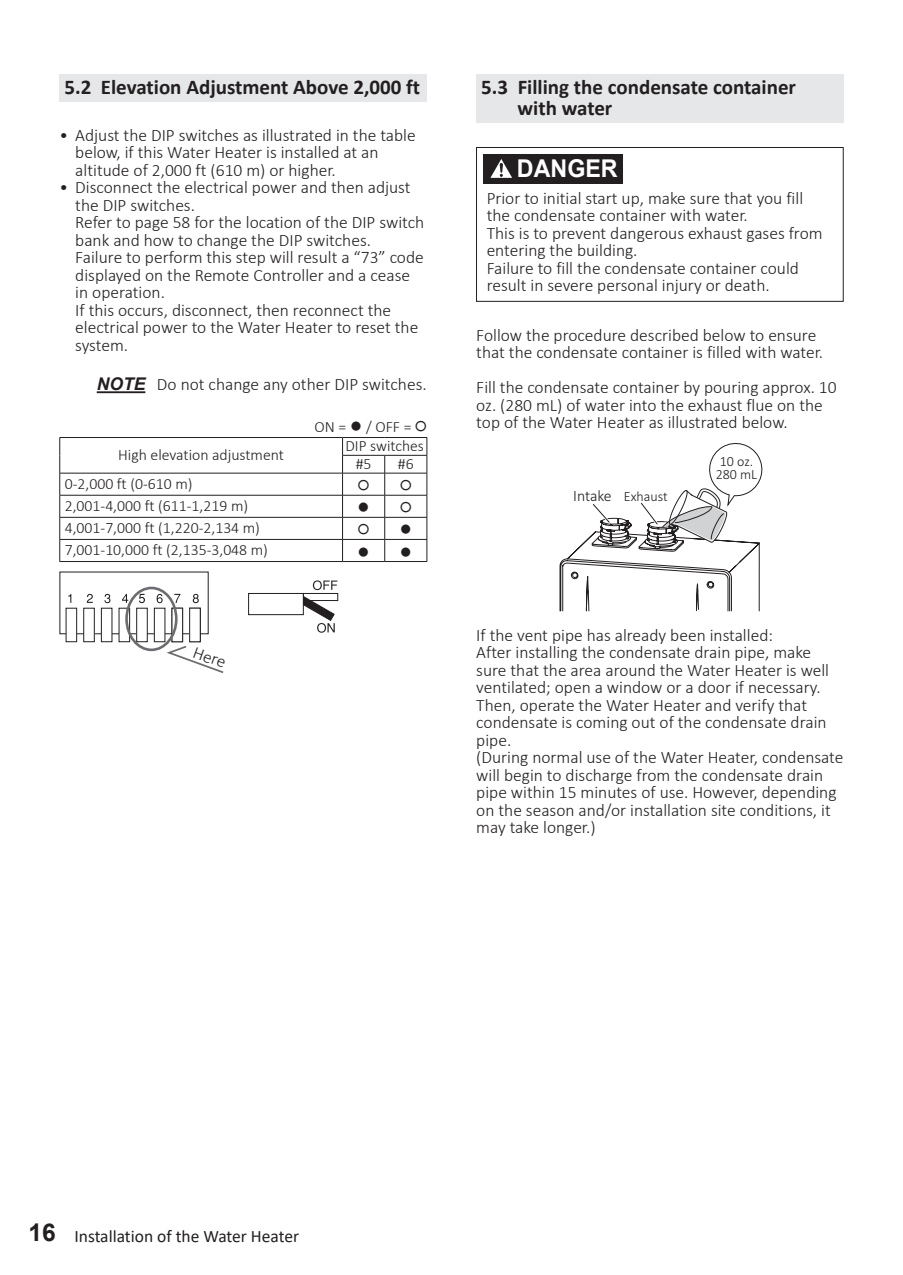
<style>
.page{position:relative;width:903px;height:1275px;background:#fff}
.page>*{position:absolute;margin:0;border:0;box-sizing:border-box;transform-origin:0 0}
.t1{font:700 24.5px "Arial";color:#fff;scale:.95 1}
.t2{font:700 24.5px "Arial";color:#231f20}
.Title_Calibri_Bold{font:700 21px/21px "Calibri";color:#231f20}
.Body_L_9pt{font:300 21px "Calibri";color:#231f20}
.Body_L{font:300 17.5px/17.5px "Calibri";color:#231f20}
.Body_L_tab{font:300 17.5px/17.5px "Calibri";color:#231f20}
.Body_R{font:17.5px "Calibri";color:#231f20}
.t3{font:italic 700 17.5px "Arial";color:#231f20}
.Body_L_9pt-2{font:300 15.75px "Calibri";color:#231f20}
.t4{font:300 14px/12.2px "Calibri";color:#231f20}
.s1{font-size:21px}
.s2{font-size:15.75px}
</style>
<div class="page">
<div style="left:476px;top:74px;width:367px;height:48px;background:#e6e7e9"></div>
<div style="left:60px;top:74px;width:367px;height:27px;background:#e6e7e9"></div>
<div style="left:476px;top:147px;width:367px;height:155px;border:1px solid #231f20"></div>
<div style="left:483px;top:154px;width:140px;height:29px;background:#231f20"></div>
<svg style="left:490px;top:159px;width:22px;height:19px"></svg>
<svg style="left:559px;top:443px;width:203px;height:168px"></svg>
<hr style="left:97px;top:391px;width:48px;height:2px;background:#231f20">
<div style="left:303px;top:593px;width:35px;height:8px;border:1px solid #231f20"></div>
<div style="left:248px;top:593px;width:56px;height:22px;border:1px solid #231f20"></div>
<svg style="left:294px;top:580px;width:43px;height:53px"></svg>
<div style="left:66px;top:608px;width:11px;height:34px;border:1px solid #231f20"></div>
<div style="left:83px;top:608px;width:12px;height:34px;border:1px solid #231f20"></div>
<div style="left:101px;top:608px;width:11px;height:34px;border:1px solid #231f20"></div>
<div style="left:119px;top:608px;width:11px;height:34px;border:1px solid #231f20"></div>
<div style="left:136px;top:608px;width:12px;height:34px;border:1px solid #231f20"></div>
<div style="left:154px;top:608px;width:11px;height:34px;border:1px solid #231f20"></div>
<div style="left:172px;top:608px;width:11px;height:34px;border:1px solid #231f20"></div>
<div style="left:189px;top:608px;width:12px;height:34px;border:1px solid #231f20"></div>
<svg style="left:68px;top:594px;width:3px;height:9px"></svg>
<svg style="left:87px;top:594px;width:112px;height:9px"></svg>
<div style="left:125px;top:587px;width:53px;height:64px;border:3px solid #6c6d70;border-radius:50%"></div>
<svg style="left:164px;top:644px;width:60px;height:29px"></svg>
<hr style="left:60px;top:437px;width:283px;height:1px;background:#231f20">
<hr style="left:343px;top:437px;width:42px;height:1px;background:#231f20">
<hr style="left:385px;top:437px;width:42px;height:1px;background:#231f20">
<hr style="left:342px;top:455px;width:43px;height:1px;background:#231f20">
<hr style="left:385px;top:455px;width:42px;height:1px;background:#231f20">
<hr style="left:60px;top:473px;width:283px;height:1px;background:#231f20">
<hr style="left:343px;top:473px;width:42px;height:1px;background:#231f20">
<hr style="left:385px;top:473px;width:42px;height:1px;background:#231f20">
<hr style="left:60px;top:495px;width:283px;height:1px;background:#231f20">
<hr style="left:343px;top:495px;width:42px;height:1px;background:#231f20">
<hr style="left:385px;top:495px;width:42px;height:1px;background:#231f20">
<hr style="left:60px;top:517px;width:283px;height:1px;background:#231f20">
<hr style="left:343px;top:517px;width:42px;height:1px;background:#231f20">
<hr style="left:385px;top:517px;width:42px;height:1px;background:#231f20">
<hr style="left:60px;top:539px;width:283px;height:1px;background:#231f20">
<svg style="left:59px;top:438px;width:1px;height:123px"></svg>
<hr style="left:343px;top:539px;width:42px;height:1px;background:#231f20">
<svg style="left:342px;top:438px;width:1px;height:123px"></svg>
<hr style="left:385px;top:539px;width:42px;height:1px;background:#231f20">
<svg style="left:384px;top:456px;width:1px;height:105px"></svg>
<svg style="left:427px;top:438px;width:1px;height:123px"></svg>
<hr style="left:60px;top:561px;width:283px;height:1px;background:#231f20">
<hr style="left:343px;top:561px;width:42px;height:1px;background:#231f20">
<hr style="left:385px;top:561px;width:42px;height:1px;background:#231f20">
<p class="Title_Calibri_Bold" style="left:64px;top:76px;width:357px">5.2 Elevation Adjustment Above 2,000 ft</p>
<p class="Body_L_tab" style="left:75px;top:126px;width:342px;text-indent:-16px">• Adjust the DIP switches as illustrated in the table below, if this Water Heater is installed at an altitude of 2,000 ft (610 m) or higher.</p>
<p class="Body_L_tab" style="left:75px;top:178px;width:337px;text-indent:-16px">• Disconnect the electrical power and then adjust the DIP switches.</p>
<p class="Body_L_tab" style="left:75px;top:213px;width:350px">Refer to page 58 for the location of the DIP switch bank and how to change the DIP switches.</p>
<p class="Body_L_tab" style="left:75px;top:248px;width:350px">Failure to perform this step will result a “73” code displayed on the Remote Controller and a cease in operation.</p>
<p class="Body_L_tab" style="left:75px;top:301px;width:345px">If this occurs, disconnect, then reconnect the electrical power to the Water Heater to reset the system.</p>
<p class="t3" style="left:97px;top:373px;width:50px">NOTE</p>
<p class="Body_L" style="left:157px;top:375px;width:271px">Do not change any other DIP switches.</p>
<p class="Body_L_9pt-2" style="left:118px;top:445px;width:167px">High elevation adjustment</p>
<p class="Body_L_9pt-2" style="left:314px;top:417px;width:114px">ON = <span class="s1">●</span> / OFF = <span class="s1">○</span></p>
<p class="Body_L_9pt-2" style="left:345px;top:436px;width:80px">DIP switches</p>
<p class="Body_L_9pt-2" style="left:356px;top:454px;width:17px">#5</p>
<p class="Body_L_9pt-2" style="left:398px;top:454px;width:17px">#6</p>
<p class="Body_L_9pt-2" style="left:65px;top:474px;width:129px">0-2,000 ft (0-610 m)</p>
<p class="Body_L_9pt" style="left:358px;top:471px;width:13px">○</p>
<p class="Body_L_9pt" style="left:400px;top:471px;width:13px">○</p>
<p class="Body_L_9pt-2" style="left:65px;top:496px;width:185px">2,001-4,000 ft (611-1,219 m)</p>
<p class="Body_L_9pt" style="left:357px;top:493px;width:14px">●</p>
<p class="Body_L_9pt" style="left:400px;top:493px;width:13px">○</p>
<p class="Body_L_9pt-2" style="left:65px;top:518px;width:197px">4,001-7,000 ft (1,220-2,134 m)</p>
<p class="Body_L_9pt" style="left:358px;top:515px;width:13px">○</p>
<p class="Body_L_9pt" style="left:399px;top:515px;width:14px">●</p>
<p class="Body_L_9pt-2" style="left:65px;top:540px;width:205px">7,001-10,000 ft (2,135-3,048 m)</p>
<p class="Body_L_9pt" style="left:357px;top:538px;width:14px">●</p>
<p class="Body_L_9pt" style="left:399px;top:538px;width:14px">●</p>
<p class="Body_L" style="left:197px;top:643px;width:35px;rotate:20deg">Here</p>
<p class="Title_Calibri_Bold" style="left:518px;top:76px;width:280px;text-indent:-36px">5.3 Filling the condensate container with water</p>
<p class="t1" style="left:517px;top:152px;width:108px">DANGER</p>
<p class="Body_L" style="left:487px;top:189px;width:318px">Prior to initial start up, make sure that you fill the condensate container with water.</p>
<p class="Body_L" style="left:487px;top:224px;width:337px">This is to prevent dangerous exhaust gases from entering the building.</p>
<p class="Body_L" style="left:487px;top:259px;width:314px">Failure to fill the condensate container could result in severe personal injury or death.</p>
<p class="Body_L" style="left:476px;top:326px;width:348px">Follow the procedure described below to ensure that the condensate container is filled with water.</p>
<p class="Body_L" style="left:476px;top:378px;width:362px">Fill the condensate container by pouring approx. 10 oz. (280 mL) of water into the exhaust flue on the top of the Water Heater as illustrated below.</p>
<p class="t4" style="left:573px;top:490px;width:96px"><span class="s2">Intake</span> Exhaust</p>
<p class="t4" style="left:716px;top:455px;width:43px">10 oz.<br>280 mL</p>
<p class="Body_L" style="left:476px;top:626px;width:298px">If the vent pipe has already been installed:</p>
<p class="Body_L" style="left:476px;top:643px;width:354px">After installing the condensate drain pipe, make sure that the area around the Water Heater is well ventilated; open a window or a door if necessary.</p>
<p class="Body_L" style="left:476px;top:696px;width:352px">Then, operate the Water Heater and verify that condensate is coming out of the condensate drain pipe.</p>
<p class="Body_L" style="left:476px;top:748px;width:369px">(During normal use of the Water Heater, condensate will begin to discharge from the condensate drain pipe within 15 minutes of use. However, depending on the season and/or installation site conditions, it may take longer.)</p>
<h1 class="t2" style="left:29px;top:1215px;width:29px">16</h1>
<p class="Body_R" style="left:74px;top:1224px;width:226px">Installation of the Water Heater</p>
</div>
